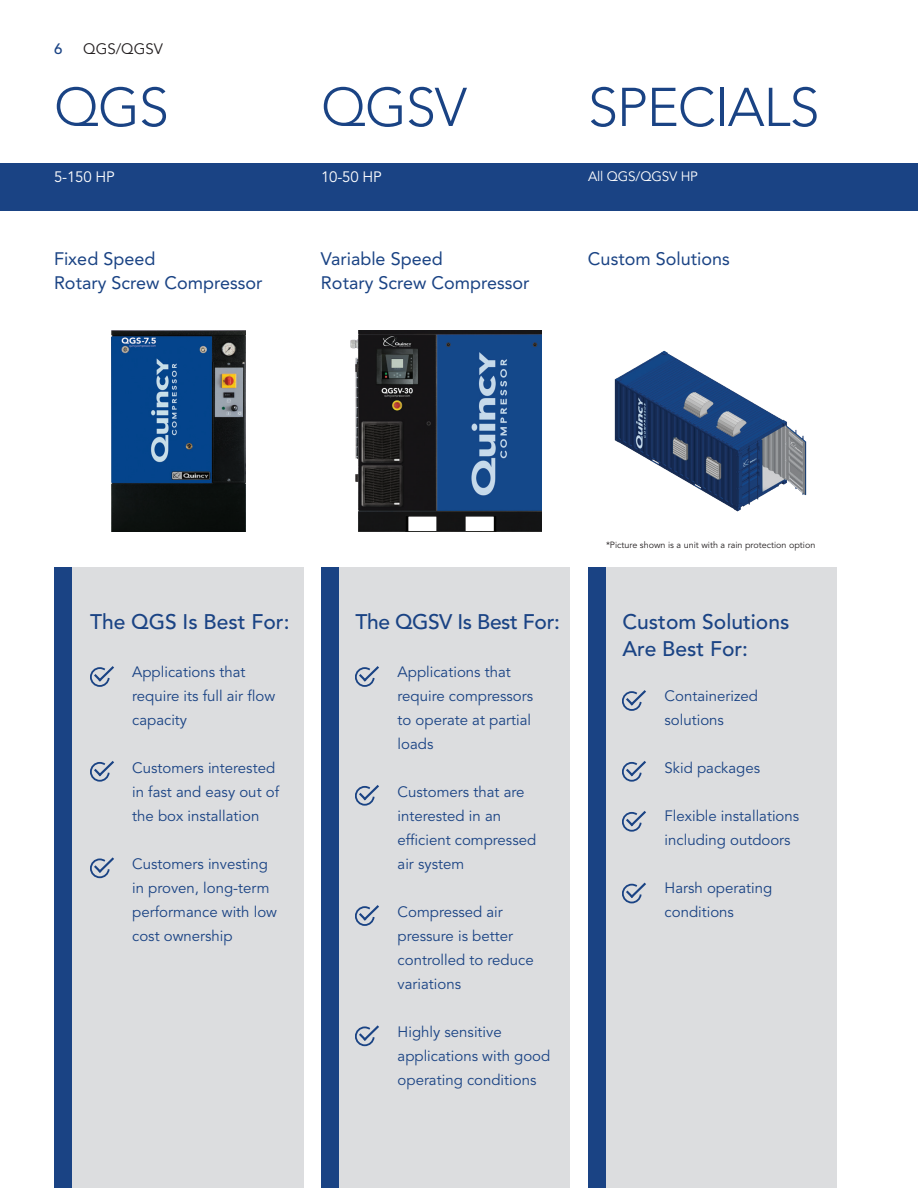
<style>
.page{position:relative;width:918px;height:1188px;background:#fff}
.page>*{position:absolute;margin:0;border:0;box-sizing:border-box;transform-origin:0 0}
.t1{font:300 54px "Avenir LT Std";letter-spacing:-.02em;color:#1a4384}
.t2{font:500 21px/27px "Avenir LT Std";color:#1a4384}
.t3{font:500 21px "Avenir LT Std";letter-spacing:-.02em;color:#1a4384}
.t4{font:18px/24px "Avenir LT Std";color:#1a4384}
.t5{font:15px/24px "Avenir LT Std";color:#1a4384}
.t6{font:15px "Avenir LT Std";letter-spacing:-.01em;color:#fff}
.t7{font:15px "Avenir LT Std";color:#231f20}
.t8{font:500 15px "Avenir LT Std";color:#1a4384}
.t9{font:13.5px "Avenir LT Std";letter-spacing:-.015em;color:#fff}
.t10{font:9px "Avenir LT Std";color:#231f20}
</style>
<div class="page">
<div style="left:0;top:164px;width:918px;height:48px;background:#1a4384"></div>
<img style="left:112px;top:331px;width:134px;height:200px">
<img style="left:350px;top:331px;width:192px;height:200px">
<div style="left:54px;top:567px;width:250px;height:621px;background:#dcdddf"></div>
<div style="left:321px;top:567px;width:249px;height:621px;background:#dcdddf"></div>
<div style="left:588px;top:567px;width:249px;height:621px;background:#dcdddf"></div>
<svg style="left:356px;top:666px;width:23px;height:21px"></svg>
<svg style="left:356px;top:785px;width:23px;height:21px"></svg>
<svg style="left:356px;top:905px;width:23px;height:21px"></svg>
<svg style="left:356px;top:1025px;width:23px;height:21px"></svg>
<svg style="left:622px;top:690px;width:24px;height:21px"></svg>
<svg style="left:622px;top:761px;width:24px;height:21px"></svg>
<svg style="left:622px;top:883px;width:24px;height:20px"></svg>
<svg style="left:90px;top:666px;width:24px;height:21px"></svg>
<svg style="left:90px;top:761px;width:24px;height:21px"></svg>
<svg style="left:90px;top:857px;width:24px;height:21px"></svg>
<div style="left:321px;top:567px;width:18px;height:621px;background:#1a4384"></div>
<div style="left:588px;top:567px;width:18px;height:621px;background:#1a4384"></div>
<div style="left:54px;top:567px;width:18px;height:621px;background:#1a4384"></div>
<img style="left:614px;top:350px;width:193px;height:162px">
<svg style="left:622px;top:811px;width:24px;height:21px"></svg>
<p class="t8" style="left:54px;top:40px;width:10px">6</p>
<p class="t7" style="left:83px;top:40px;width:81px">QGS/QGSV</p>
<h1 class="t1" style="left:54px;top:76px;width:116px">QGS</h1>
<h1 class="t1" style="left:321px;top:76px;width:147px">QGSV</h1>
<h1 class="t1" style="left:588px;top:76px;width:233px">SPECIALS</h1>
<p class="t6" style="left:54px;top:169px;width:62px">5-150 HP</p>
<p class="t6" style="left:321px;top:169px;width:62px">10-50 HP</p>
<p class="t9" style="left:588px;top:169px;width:112px">All QGS/QGSV HP</p>
<p class="t4" style="left:54px;top:247px;width:210px">Fixed Speed<br>Rotary Screw Compressor</p>
<p class="t4" style="left:321px;top:247px;width:210px">Variable Speed<br>Rotary Screw Compressor</p>
<p class="t4" style="left:588px;top:247px;width:143px">Custom Solutions</p>
<h2 class="t2" style="left:90px;top:609px;width:201px">The QGS Is Best For:</h2>
<p class="t5" style="left:132px;top:660px;width:144px">Applications that require its full air flow capacity</p>
<p class="t5" style="left:132px;top:756px;width:148px">Customers interested in fast and easy out of the box installation</p>
<p class="t5" style="left:132px;top:852px;width:146px">Customers investing in proven, long-term performance with low cost ownership</p>
<p class="t10" style="left:606px;top:540px;width:211px">*Picture shown is a unit with a rain protection option</p>
<h2 class="t3" style="left:356px;top:610px;width:206px">The QGSV Is Best For:</h2>
<h2 class="t2" style="left:622px;top:609px;width:168px">Custom Solutions<br>Are Best For:</h2>
<p class="t5" style="left:398px;top:660px;width:137px">Applications that require compressors to operate at partial loads</p>
<p class="t5" style="left:398px;top:780px;width:140px">Customers that are interested in an efficient compressed air system</p>
<p class="t5" style="left:398px;top:900px;width:138px">Compressed air pressure is better controlled to reduce variations</p>
<p class="t5" style="left:398px;top:1020px;width:154px">Highly sensitive applications with good operating conditions</p>
<p class="t5" style="left:665px;top:684px;width:95px">Containerized solutions</p>
<p class="t5" style="left:665px;top:756px;width:97px">Skid packages</p>
<p class="t5" style="left:665px;top:804px;width:136px">Flexible installations including outdoors</p>
<p class="t5" style="left:665px;top:876px;width:109px">Harsh operating conditions</p>
</div>
